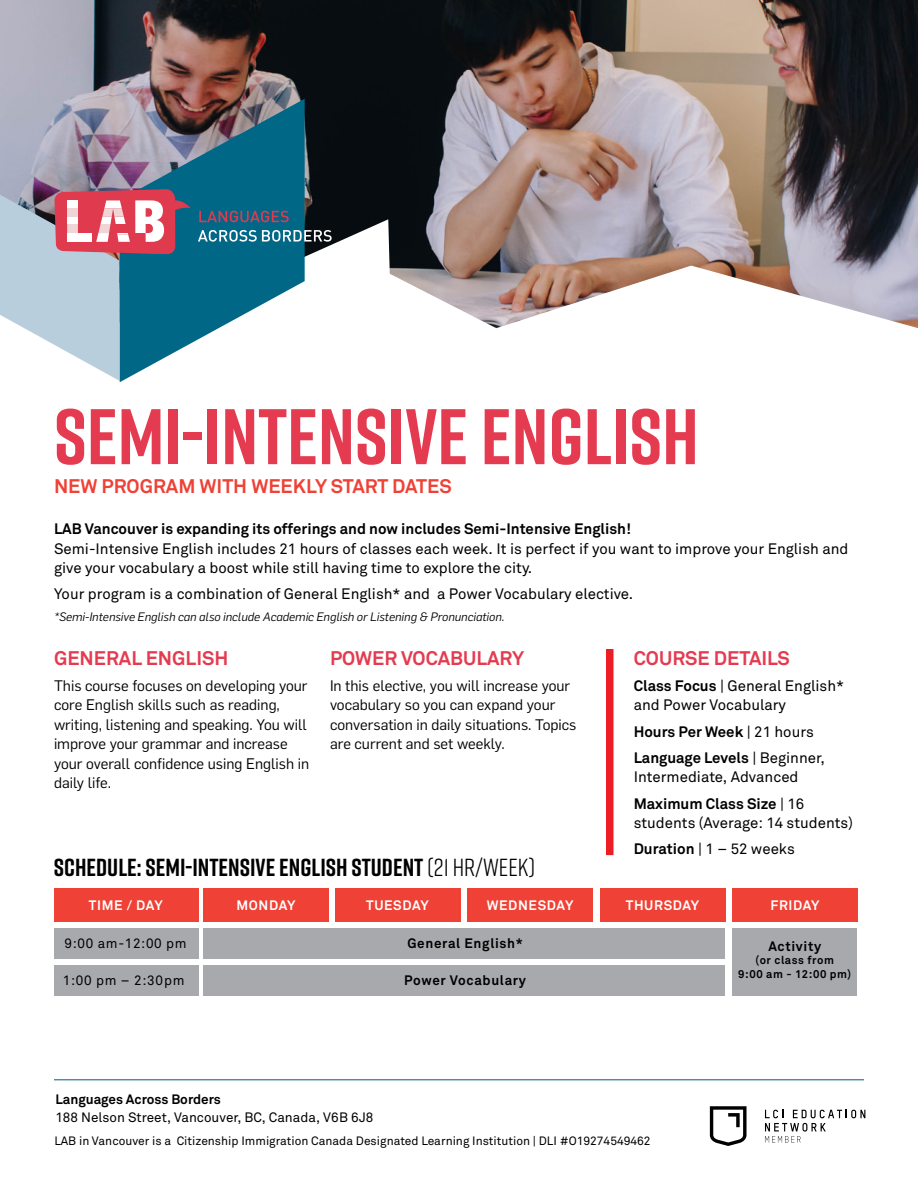
<style>
.page{position:relative;width:918px;height:1188px;background:#fff}
.page>*{position:absolute;margin:0;border:0;box-sizing:border-box;transform-origin:0 0}
.t1{font:700 78.6px "Rift";color:#e43b50}
.t2{font:700 24.6px "Rift";color:#000}
.t3{font:700 19.5px "Akkurat";color:#e43b50}
.t4{font:700 19.5px "Akkurat";color:#ef4135}
.t5{font:15px/19.5px "Akkurat";color:#000}
.t6{font:15px/19.5px "Flama";color:#000}
.t7{font:700 15px/26.2px "Akkurat";color:#000}
.t8{font:13.5px "Akkurat";color:#000}
.t9{font:700 13.5px "Akkurat";letter-spacing:.04em;color:#fff}
.t10{font:700 13.5px "Akkurat";letter-spacing:.045em;color:#000}
.t11{font:700 13.5px "Akkurat";color:#000}
.t12{font:12px "Akkurat";color:#000}
.t13{font:italic 12px "Flama";color:#000}
.t14{font:700 11.25px/13.5px "Akkurat";letter-spacing:.05em;color:#000;text-align:center}
.s1{font-weight:400}
.s2{font-weight:700}
</style>
<div class="page">
<img style="left:0;top:0;width:918px;height:328px">
<svg style="left:120px;top:99px;width:185px;height:283px;fill:#006787"></svg>
<svg style="left:710px;top:1106px;width:37px;height:40px"></svg>
<svg style="left:765px;top:1110px;width:100px;height:33px"></svg>
<hr style="left:54px;top:1080px;width:810px;height:1px;background:#005a7c">
<svg style="left:199px;top:211px;width:90px;height:11px"></svg>
<svg style="left:198px;top:230px;width:134px;height:12px"></svg>
<svg style="left:0;top:189px;width:191px;height:192px"></svg>
<div style="left:606px;top:649px;width:8px;height:206px;background:#ed1d24"></div>
<div style="left:54px;top:928px;width:144px;height:31px;background:#a7a9ac"></div>
<div style="left:54px;top:965px;width:144px;height:31px;background:#a7a9ac"></div>
<div style="left:54px;top:888px;width:144px;height:33px;background:#ef4135"></div>
<div style="left:204px;top:928px;width:521px;height:31px;background:#a7a9ac"></div>
<div style="left:204px;top:965px;width:521px;height:31px;background:#a7a9ac"></div>
<div style="left:732px;top:928px;width:125px;height:68px;background:#a7a9ac"></div>
<div style="left:204px;top:888px;width:125px;height:33px;background:#ef4135"></div>
<div style="left:335px;top:888px;width:125px;height:33px;background:#ef4135"></div>
<div style="left:468px;top:888px;width:125px;height:33px;background:#ef4135"></div>
<div style="left:600px;top:888px;width:125px;height:33px;background:#ef4135"></div>
<div style="left:733px;top:888px;width:125px;height:33px;background:#ef4135"></div>
<h1 class="t1" style="left:54px;top:380px;width:646px">SEMI-INTENSIVE ENGLISH</h1>
<h3 class="t4" style="left:54px;top:474px;width:399px">NEW PROGRAM WITH WEEKLY START DATES</h3>
<p class="t7" style="left:54px;top:516px;width:579px">LAB Vancouver is expanding its offerings and now includes Semi-Intensive English!</p>
<p class="t5" style="left:54px;top:539px;width:796px">Semi-Intensive English includes 21 hours of classes each week. It is perfect if you want to improve your English and give your vocabulary a boost while still having time to explore the city.</p>
<p class="t5" style="left:54px;top:585px;width:581px">Your program is a combination of General English* and a Power Vocabulary elective.</p>
<p class="t13" style="left:54px;top:609px;width:452px">*Semi-Intensive English can also include Academic English or Listening &amp; Pronunciation.</p>
<h3 class="t3" style="left:54px;top:645px;width:176px">GENERAL ENGLISH</h3>
<p class="t6" style="left:54px;top:675px;width:257px">This course focuses on developing your core English skills such as reading, writing, listening and speaking. You will improve your grammar and increase your overall confidence using English in daily life.</p>
<h3 class="t3" style="left:330px;top:645px;width:196px">POWER VOCABULARY</h3>
<p class="t6" style="left:330px;top:675px;width:248px">In this elective, you will increase your vocabulary so you can expand your conversation in daily situations. Topics are current and set weekly.</p>
<h2 class="t2" style="left:54px;top:850px;width:483px">SCHEDULE: SEMI-INTENSIVE ENGLISH STUDENT <span class="s1">(21 HR/WEEK)</span></h2>
<h3 class="t3" style="left:634px;top:645px;width:158px">COURSE DETAILS</h3>
<p class="t5" style="left:634px;top:676px;width:212px"><span class="s2">Class Focus</span> | General English* and Power Vocabulary</p>
<p class="t7" style="left:634px;top:718px;width:193px">Hours Per Week <span class="s1">| 21 hours<br></span>Language Levels <span class="s1">| Beginner,</span></p>
<p class="t5" style="left:634px;top:764px;width:172px;line-height:26.2px">Intermediate, Advanced<br><span class="s2">Maximum Class Size</span> | 16</p>
<p class="t5" style="left:634px;top:810px;width:221px;line-height:26.2px">students (Average: 14 students)<br><span class="s2">Duration</span> | 1 – 52 weeks</p>
<p class="t9" style="left:89px;top:897px;width:75px">TIME / DAY</p>
<p class="t8" style="left:65px;top:935px;width:124px">9:00 am-12:00 pm</p>
<p class="t8" style="left:63px;top:972px;width:123px">1:00 pm – 2:30pm</p>
<p class="t9" style="left:236px;top:897px;width:61px">MONDAY</p>
<p class="t9" style="left:366px;top:897px;width:64px">TUESDAY</p>
<p class="t9" style="left:487px;top:897px;width:88px">WEDNESDAY</p>
<p class="t9" style="left:626px;top:897px;width:75px">THURSDAY</p>
<p class="t9" style="left:770px;top:897px;width:51px">FRIDAY</p>
<p class="t10" style="left:407px;top:935px;width:117px">General English*</p>
<p class="t10" style="left:768px;top:938px;width:54px">Activity</p>
<p class="t14" style="left:738px;top:954px;width:114px">(or class from<br>9:00 am - 12:00 pm)</p>
<p class="t10" style="left:404px;top:972px;width:123px">Power Vocabulary</p>
<p class="t11" style="left:55px;top:1090px;width:167px">Languages Across Borders</p>
<p class="t8" style="left:55px;top:1109px;width:319px">188 Nelson Street, Vancouver, BC, Canada, V6B 6J8</p>
<p class="t12" style="left:54px;top:1134px;width:598px">LAB in Vancouver is a Citizenship Immigration Canada Designated Learning Institution | DLI #O19274549462</p>
</div>
